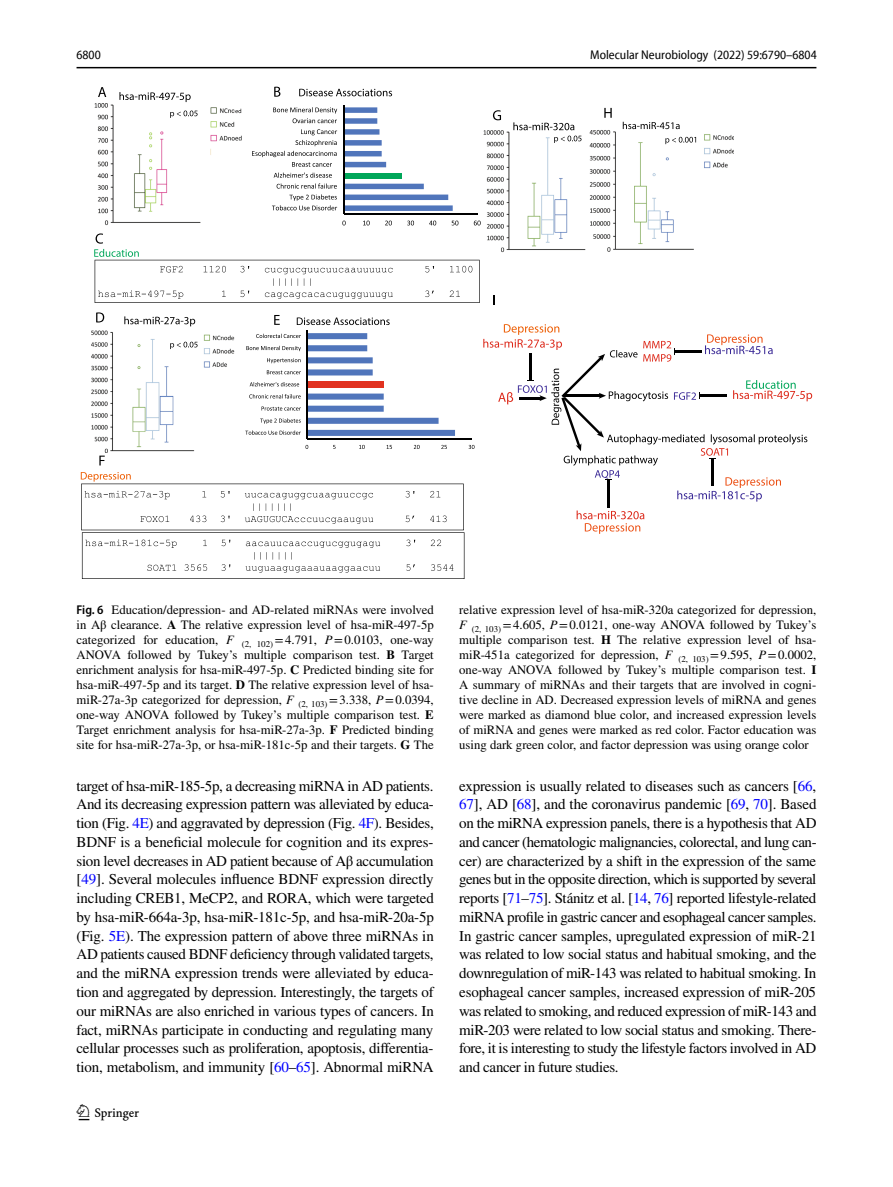
<style>
.page{position:relative;width:893px;height:1187px;background:#fff}
.page>*{position:absolute;margin:0;border:0;box-sizing:border-box;transform-origin:0 0}
.t1{font:22.5px "Springnew Regular 2";color:#000}
.t2{font:15px/18.8px "STIX";letter-spacing:-.02em;color:#000;text-align:justify}
.t3{font:12.75px/15px "STIX";color:#000;text-align:justify}
.t4{font:semi-condensed 12.75px "Myriad Pro Unic";color:#000}
.s1{font-family:"Myriad Pro";font-weight:600;font-stretch:semi-condensed}
.s2{font-weight:700}
.s3{font-style:italic}
.s4{color:#00f}
</style>
<div class="page">
<hr style="left:77px;top:67px;width:739px;height:1px;background:#000">
<img style="left:91px;top:103px;width:643px;height:349px">
<svg style="left:345px;top:107px;width:108px;height:104px"></svg>
<hr style="left:344px;top:213px;width:133px;height:1px;background:#000">
<hr style="left:343px;top:105px;width:2px;height:109px;background:#000">
<svg style="left:342px;top:220px;width:4px;height:5px"></svg>
<svg style="left:363px;top:220px;width:7px;height:5px"></svg>
<svg style="left:385px;top:220px;width:7px;height:5px"></svg>
<svg style="left:407px;top:220px;width:7px;height:5px"></svg>
<svg style="left:429px;top:220px;width:7px;height:5px"></svg>
<svg style="left:452px;top:220px;width:6px;height:5px"></svg>
<svg style="left:474px;top:220px;width:7px;height:5px"></svg>
<svg style="left:272px;top:194px;width:65px;height:16px"></svg>
<svg style="left:252px;top:129px;width:85px;height:59px"></svg>
<svg style="left:273px;top:107px;width:64px;height:16px"></svg>
<svg style="left:119px;top:92px;width:72px;height:10px"></svg>
<svg style="left:513px;top:122px;width:61px;height:8px"></svg>
<svg style="left:98px;top:87px;width:8px;height:10px"></svg>
<svg style="left:274px;top:87px;width:6px;height:10px"></svg>
<svg style="left:96px;top:312px;width:8px;height:10px"></svg>
<svg style="left:274px;top:315px;width:6px;height:10px"></svg>
<svg style="left:623px;top:122px;width:57px;height:7px"></svg>
<svg style="left:94px;top:233px;width:386px;height:70px"></svg>
<svg style="left:493px;top:295px;width:2px;height:10px"></svg>
<svg style="left:577px;top:510px;width:67px;height:24px"></svg>
<hr style="left:607px;top:480px;width:3px;height:27px;background:#000">
<svg style="left:170px;top:110px;width:28px;height:8px"></svg>
<svg style="left:554px;top:136px;width:27px;height:7px"></svg>
<svg style="left:665px;top:137px;width:31px;height:7px"></svg>
<svg style="left:308px;top:333px;width:147px;height:103px"></svg>
<hr style="left:307px;top:438px;width:164px;height:2px;background:#000">
<hr style="left:306px;top:330px;width:2px;height:109px;background:#000">
<svg style="left:333px;top:445px;width:3px;height:4px"></svg>
<svg style="left:359px;top:445px;width:6px;height:4px"></svg>
<svg style="left:387px;top:445px;width:5px;height:4px"></svg>
<svg style="left:414px;top:445px;width:6px;height:4px"></svg>
<svg style="left:441px;top:445px;width:6px;height:4px"></svg>
<svg style="left:469px;top:445px;width:5px;height:4px"></svg>
<svg style="left:245px;top:430px;width:56px;height:4px"></svg>
<svg style="left:260px;top:418px;width:41px;height:5px"></svg>
<svg style="left:262px;top:406px;width:39px;height:4px"></svg>
<svg style="left:249px;top:394px;width:52px;height:4px"></svg>
<svg style="left:250px;top:382px;width:49px;height:4px"></svg>
<svg style="left:267px;top:370px;width:34px;height:4px"></svg>
<svg style="left:267px;top:358px;width:34px;height:5px"></svg>
<svg style="left:246px;top:346px;width:55px;height:5px"></svg>
<svg style="left:256px;top:334px;width:45px;height:4px"></svg>
<svg style="left:124px;top:316px;width:71px;height:10px"></svg>
<svg style="left:81px;top:472px;width:383px;height:107px"></svg>
<svg style="left:99px;top:455px;width:6px;height:10px"></svg>
<svg style="left:170px;top:342px;width:28px;height:7px"></svg>
<svg style="left:493px;top:110px;width:8px;height:10px"></svg>
<svg style="left:604px;top:108px;width:8px;height:10px"></svg>
<svg style="left:235px;top:109px;width:6px;height:4px"></svg>
<svg style="left:483px;top:324px;width:329px;height:177px"></svg>
<svg style="left:299px;top:89px;width:93px;height:7px"></svg>
<svg style="left:297px;top:317px;width:93px;height:8px"></svg>
<p class="t4" style="left:77px;top:50px;width:26px">6800</p>
<p class="t4" style="left:590px;top:50px;width:228px">Molecular Neurobiology (2022) 59:6790–6804</p>
<p class="t3" style="left:77px;top:603px;width:359px"><span class="s1">Fig. 6</span> Education/depression- and AD-related miRNAs were involved in Aβ clearance. <span class="s2">A</span> The relative expression level of hsa-miR-497-5p categorized for education, <span class="s3">F</span> <sub>(2,</sub> <sub>102)</sub> =4.791, <span class="s3">P</span>=0.0103, one-way ANOVA followed by Tukey’s multiple comparison test. <span class="s2">B</span> Target enrichment analysis for hsa-miR-497-5p. <span class="s2">C</span> Predicted binding site for hsa-miR-497-5p and its target. <span class="s2">D</span> The relative expression level of hsa&shy;miR-27a-3p categorized for depression, <span class="s3">F</span> <sub>(2,</sub> <sub>103)</sub> =3.338, <span class="s3">P</span>=0.0394, one-way ANOVA followed by Tukey’s multiple comparison test. <span class="s2">E </span>Target enrichment analysis for hsa-miR-27a-3p. <span class="s2">F</span> Predicted binding site for hsa-miR-27a-3p, or hsa-miR-181c-5p and their targets. <span class="s2">G</span> The</p>
<p class="t3" style="left:459px;top:603px;width:359px">relative expression level of hsa-miR-320a categorized for depression, <span class="s3">F</span> <sub>(2,</sub> <sub>103)</sub> =4.605, <span class="s3">P</span>=0.0121, one-way ANOVA followed by Tukey’s multiple comparison test. <span class="s2">H</span> The relative expression level of hsa&shy;miR-451a categorized for depression, <span class="s3">F</span> <sub>(2,</sub> <sub>103)</sub> =9.595, <span class="s3">P</span>=0.0002, one-way ANOVA followed by Tukey’s multiple comparison test. <span class="s2">I </span>A summary of miRNAs and their targets that are involved in cogni&shy;tive decline in AD. Decreased expression levels of miRNA and genes were marked as diamond blue color, and increased expression levels of miRNA and genes were marked as red color. Factor education was using dark green color, and factor depression was using orange color</p>
<p class="t2" style="left:77px;top:777px;width:359px">target of hsa-miR-185-5p, a decreasing miRNA in AD patients.<br>And its decreasing expression pattern was alleviated by educa&shy;tion (Fig. <span class="s4">4E</span>) and aggravated by depression (Fig. <span class="s4">4F</span>). Besides, BDNF is a beneficial molecule for cognition and its expres&shy;sion level decreases in AD patient because of Aβ accumulation [<span class="s4">49</span>]. Several molecules influence BDNF expression directly including CREB1, MeCP2, and RORA, which were targeted by hsa-miR-664a-3p, hsa-miR-181c-5p, and hsa-miR-20a-5p (Fig. <span class="s4">5E</span>). The expression pattern of above three miRNAs in AD patients caused BDNF deficiency through validated targets, and the miRNA expression trends were alleviated by educa&shy;tion and aggregated by depression. Interestingly, the targets of our miRNAs are also enriched in various types of cancers. In fact, miRNAs participate in conducting and regulating many cellular processes such as proliferation, apoptosis, differentia&shy;tion, metabolism, and immunity [<span class="s4">60</span>–<span class="s4">65</span>]. Abnormal miRNA</p>
<p class="t2" style="left:459px;top:777px;width:359px">expression is usually related to diseases such as cancers [<span class="s4">66</span>, <span class="s4">67</span>], AD [<span class="s4">68</span>], and the coronavirus pandemic [<span class="s4">69</span>, <span class="s4">70</span>]. Based on the miRNA expression panels, there is a hypothesis that AD and cancer (hematologic malignancies, colorectal, and lung can&shy;cer) are characterized by a shift in the expression of the same genes but in the opposite direction, which is supported by several reports [<span class="s4">71</span>–<span class="s4">75</span>]. Stánitz et al. [<span class="s4">14</span>, <span class="s4">76</span>] reported lifestyle-related miRNA profile in gastric cancer and esophageal cancer samples.<br>In gastric cancer samples, upregulated expression of miR-21 was related to low social status and habitual smoking, and the downregulation of miR-143 was related to habitual smoking. In esophageal cancer samples, increased expression of miR-205 was related to smoking, and reduced expression of miR-143 and miR-203 were related to low social status and smoking. There&shy;fore, it is interesting to study the lifestyle factors involved in AD and cancer in future studies.</p>
<h1 class="t1" style="left:79px;top:1104px;width:62px">1 3</h1>
</div>
